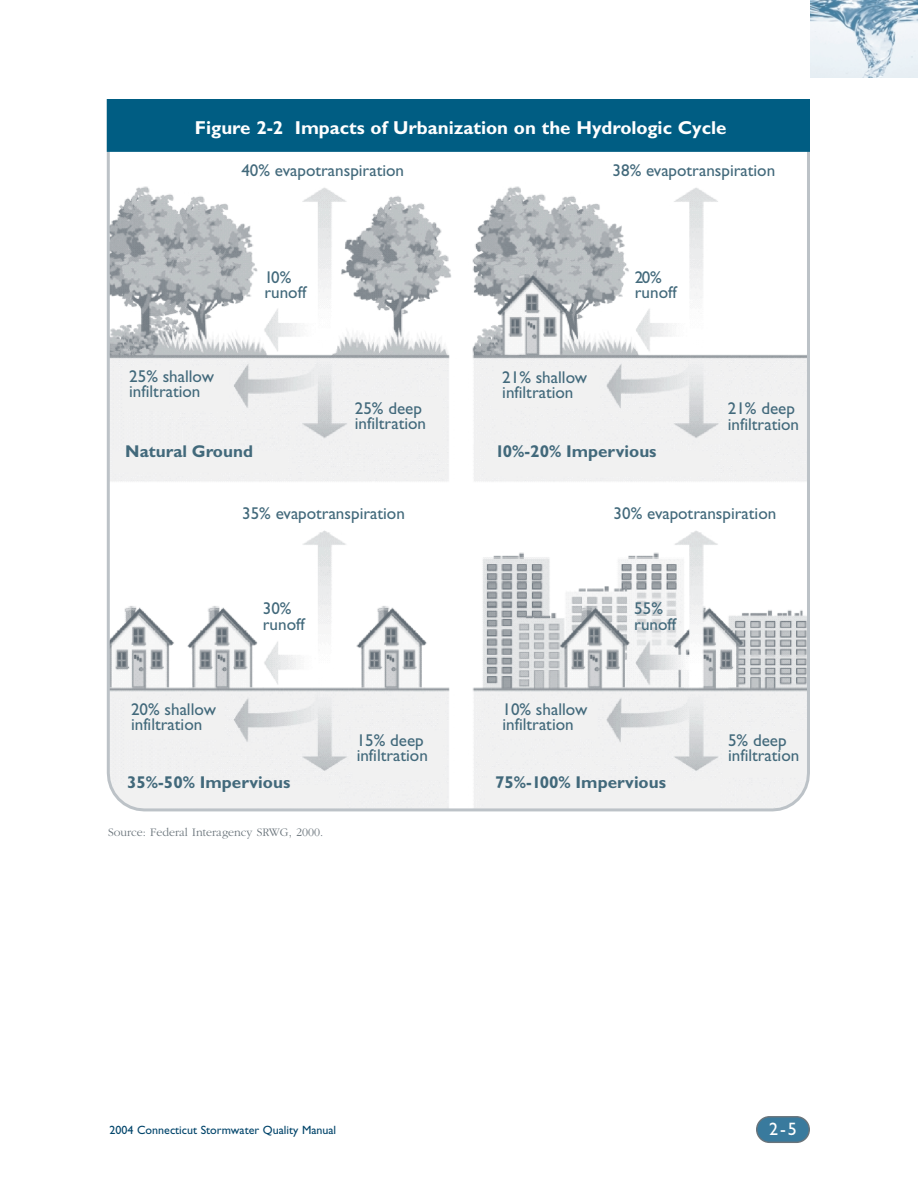
<style>
.page{position:relative;width:918px;height:1188px;background:#fff}
.page>*{position:absolute;margin:0;border:0;box-sizing:border-box;transform-origin:0 0}
.t1{font:700 18.75px "Gill Sans";color:#fff}
.t2{font:18px "Gill Sans";color:#fff}
.t3{font:17.1px/15.8px "Gill Sans";color:#42697b}
.t4{font:700 17.1px "Gill Sans";color:#42697b}
.t5{font:12px "Gill Sans";color:#00446a}
.t6{font:300 12px "Garamond";color:#6a747b}
</style>
<div class="page">
<svg style="left:756px;top:1116px;width:54px;height:27px"></svg>
<img style="left:810px;top:0;width:108px;height:78px">
<svg style="left:107px;top:152px;width:703px;height:659px"></svg>
<div style="left:108px;top:100px;width:701px;height:51px;background:#005d83"></div>
<div style="left:107px;top:99px;width:703px;height:53px;border:2px solid #005d83"></div>
<p class="t1" style="left:195px;top:121px;width:533px">Figure 2-2 Impacts of Urbanization on the Hydrologic Cycle</p>
<p class="t3" style="left:241px;top:164px;width:164px">40% evapotranspiration</p>
<p class="t3" style="left:613px;top:164px;width:164px">38% evapotranspiration</p>
<p class="t3" style="left:264px;top:271px;width:43px">10% runoff</p>
<p class="t3" style="left:635px;top:271px;width:43px">20% runoff</p>
<p class="t3" style="left:129px;top:370px;width:86px">25% shallow infiltration</p>
<p class="t4" style="left:125px;top:445px;width:129px">Natural Ground</p>
<p class="t3" style="left:355px;top:402px;width:73px">25% deep infiltration</p>
<p class="t3" style="left:502px;top:371px;width:86px">21% shallow infiltration</p>
<p class="t4" style="left:495px;top:445px;width:163px">10%-20% Impervious</p>
<p class="t3" style="left:728px;top:403px;width:73px">21% deep infiltration</p>
<p class="t3" style="left:242px;top:508px;width:164px">35% evapotranspiration</p>
<p class="t3" style="left:614px;top:508px;width:164px">30% evapotranspiration</p>
<p class="t3" style="left:263px;top:602px;width:43px">30% runoff</p>
<p class="t3" style="left:634px;top:602px;width:43px">55% runoff</p>
<p class="t3" style="left:131px;top:703px;width:86px">20% shallow infiltration</p>
<p class="t3" style="left:502px;top:703px;width:86px">10% shallow infiltration</p>
<p class="t3" style="left:357px;top:734px;width:73px">15% deep infiltration</p>
<p class="t3" style="left:728px;top:734px;width:73px">5% deep infiltration</p>
<p class="t4" style="left:127px;top:777px;width:165px">35%-50% Impervious</p>
<p class="t4" style="left:495px;top:777px;width:172px">75%-100% Impervious</p>
<p class="t6" style="left:108px;top:828px;width:217px">Source: Federal Interagency SRWG, 2000.</p>
<p class="t5" style="left:110px;top:1126px;width:228px">2004 Connecticut Stormwater Quality Manual</p>
<p class="t2" style="left:769px;top:1123px;width:29px">2-5</p>
</div>
